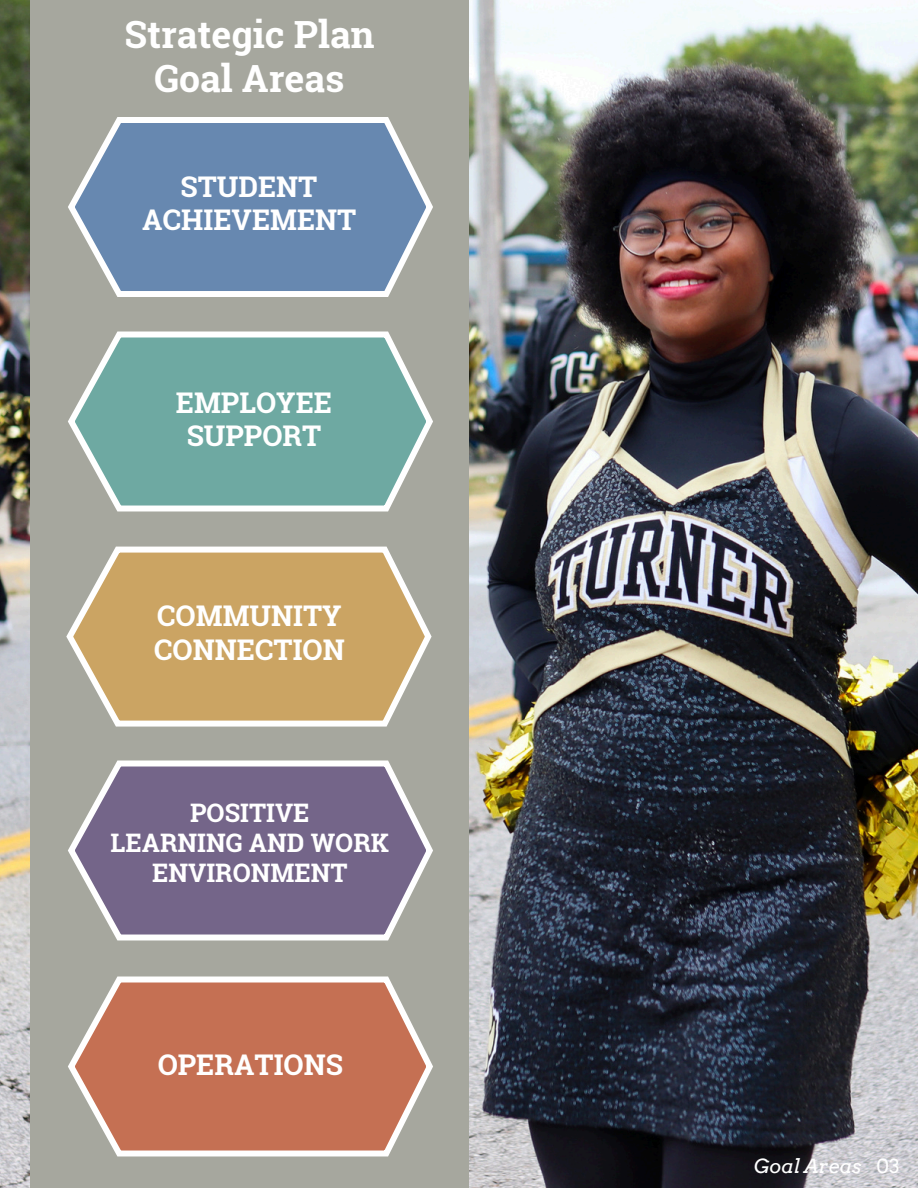
<style>
.page{position:relative;width:918px;height:1188px;background:#fff}
.page>*{position:absolute;margin:0;border:0;box-sizing:border-box;transform-origin:0 0}
.t1{font:700 37.5px/43.8px "Roboto Slab";color:#fff;text-align:center}
.t2{font:700 28.5px/33.8px "Roboto Slab";color:#fff;text-align:center}
.t3{font:700 25.5px/30.3px "Roboto Slab";color:#fff;text-align:center}
.t4{font:italic 19.5px "Arvo";color:#fff}
.t5{font:19.5px "Arvo";color:#fff}
</style>
<div class="page">
<img style="left:0;top:0;width:918px;height:1188px">
<div style="left:30px;top:0;width:438px;height:1188px;background:#a6a79e"></div>
<svg style="left:68px;top:117px;width:365px;height:180px;background:#7c96b4"></svg>
<svg style="left:68px;top:331px;width:365px;height:180px;background:#81afa9"></svg>
<svg style="left:66px;top:547px;width:366px;height:180px;background:#caab77"></svg>
<svg style="left:68px;top:760px;width:365px;height:180px;background:#867a95"></svg>
<svg style="left:68px;top:976px;width:365px;height:180px;background:#c5836b"></svg>
<h2 class="t1" style="left:124px;top:12px;width:252px">Strategic Plan<br>Goal Areas</h2>
<h2 class="t2" style="left:142px;top:169px;width:216px">STUDENT<br>ACHIEVEMENT</h2>
<h2 class="t2" style="left:176px;top:385px;width:158px">EMPLOYEE<br>SUPPORT</h2>
<h1 class="t2" style="left:154px;top:598px;width:192px;text-align:left">COMMUNITY<br>CONNECTION</h1>
<h3 class="t3" style="left:111px;top:797px;width:280px">POSITIVE<br>LEARNING AND WORK<br>ENVIRONMENT</h3>
<h2 class="t2" style="left:158px;top:1047px;width:187px">OPERATIONS</h2>
<p class="t4" style="left:754px;top:1154px;width:109px">Goal Areas</p>
<p class="t5" style="left:876px;top:1154px;width:25px">03</p>
</div>
